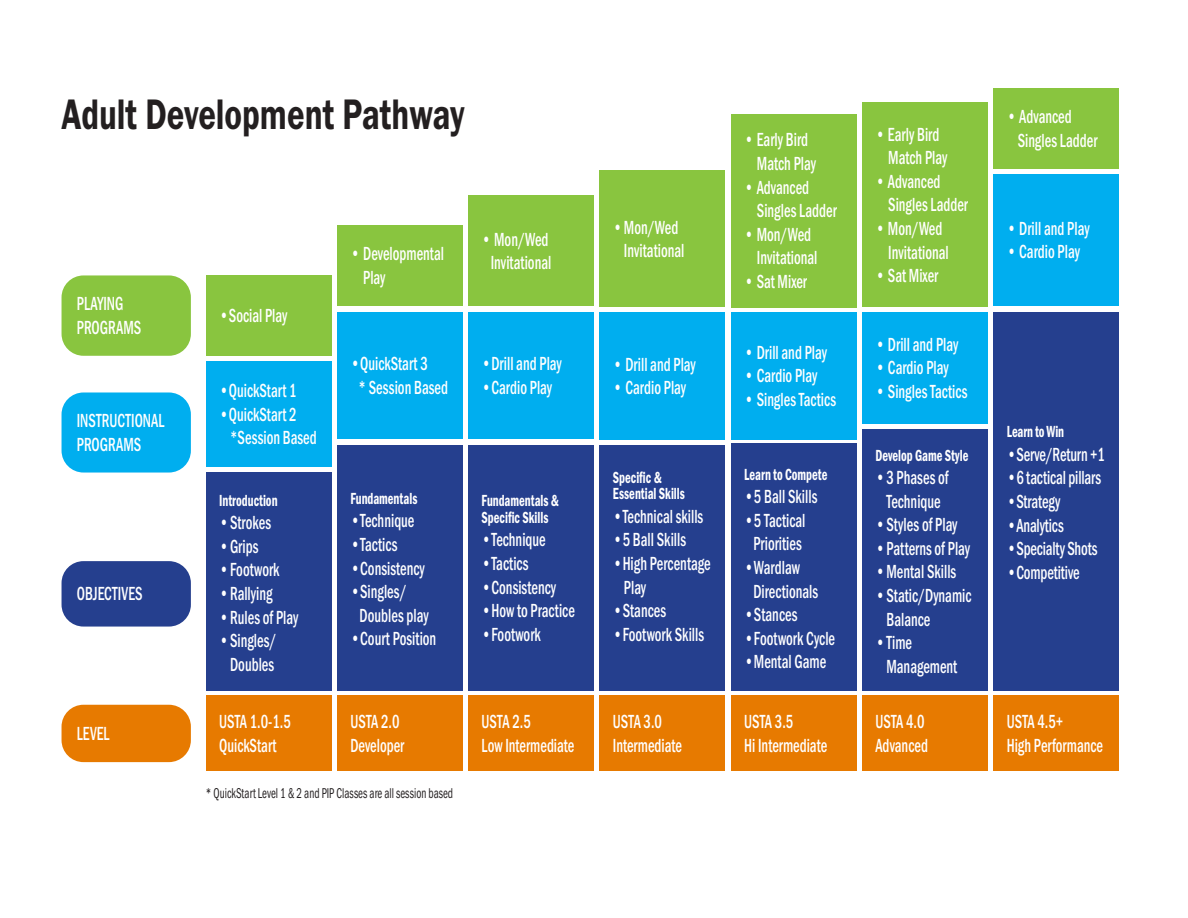
<style>
.page{position:relative;width:1188px;height:918px;background:#fff}
.page>*{position:absolute;margin:0;border:0;box-sizing:border-box;transform-origin:0 0}
.t1{font:44.25px "Franklin Gothic URW Dem";color:#231f20;scale:.74 1}
.t2{font:500 19.65px/23.5px "Franklin Gothic URW Con";color:#fff;scale:.74 1}
.t3{font:16.65px/16.5px "Franklin Gothic URW Con Dem";color:#fff;scale:.74 1}
.t4{font:14.7px "Franklin Gothic URW Con Boo";color:#231f20;scale:.74 1}
</style>
<div class="page">
<div style="left:206px;top:276px;width:125px;height:80px;background:#89c53f"></div>
<div style="left:62px;top:275px;width:129px;height:81px;background:#89c53f;border-radius:22px"></div>
<div style="left:62px;top:392px;width:129px;height:81px;background:#00aeef;border-radius:22px"></div>
<div style="left:62px;top:561px;width:129px;height:66px;background:#253f8e;border-radius:22px"></div>
<div style="left:62px;top:705px;width:129px;height:57px;background:#e77a00;border-radius:22px"></div>
<div style="left:206px;top:362px;width:125px;height:105px;background:#00aeef"></div>
<div style="left:337px;top:312px;width:125px;height:126px;background:#00aeef"></div>
<div style="left:469px;top:312px;width:125px;height:127px;background:#00aeef"></div>
<div style="left:469px;top:445px;width:125px;height:246px;background:#253f8e"></div>
<div style="left:337px;top:445px;width:125px;height:246px;background:#253f8e"></div>
<div style="left:206px;top:696px;width:125px;height:75px;background:#e77a00"></div>
<div style="left:337px;top:696px;width:125px;height:75px;background:#e77a00"></div>
<div style="left:469px;top:696px;width:125px;height:75px;background:#e77a00"></div>
<div style="left:600px;top:696px;width:125px;height:75px;background:#e77a00"></div>
<div style="left:731px;top:696px;width:125px;height:75px;background:#e77a00"></div>
<div style="left:862px;top:696px;width:125px;height:75px;background:#e77a00"></div>
<div style="left:206px;top:473px;width:125px;height:218px;background:#253f8e"></div>
<div style="left:337px;top:225px;width:125px;height:80px;background:#89c53f"></div>
<div style="left:469px;top:195px;width:125px;height:111px;background:#89c53f"></div>
<div style="left:600px;top:171px;width:125px;height:136px;background:#89c53f"></div>
<div style="left:600px;top:312px;width:125px;height:128px;background:#00aeef"></div>
<div style="left:600px;top:445px;width:125px;height:246px;background:#253f8e"></div>
<div style="left:731px;top:114px;width:125px;height:193px;background:#89c53f"></div>
<div style="left:731px;top:312px;width:125px;height:128px;background:#00aeef"></div>
<div style="left:731px;top:444px;width:125px;height:247px;background:#253f8e"></div>
<div style="left:862px;top:102px;width:125px;height:205px;background:#89c53f"></div>
<div style="left:862px;top:312px;width:125px;height:112px;background:#00aeef"></div>
<div style="left:862px;top:429px;width:125px;height:262px;background:#253f8e"></div>
<div style="left:994px;top:89px;width:125px;height:80px;background:#89c53f"></div>
<div style="left:994px;top:174px;width:125px;height:132px;background:#00aeef"></div>
<div style="left:994px;top:312px;width:125px;height:379px;background:#253f8e"></div>
<div style="left:994px;top:696px;width:125px;height:75px;background:#e77a00"></div>
<p class="t1" style="left:62px;top:87px;width:546px">Adult Development Pathway</p>
<p class="t2" style="left:77px;top:291px;width:89px">PLAYING<br>PROGRAMS</p>
<p class="t2" style="left:77px;top:408px;width:120px">INSTRUCTIONAL<br>PROGRAMS</p>
<p class="t2" style="left:77px;top:581px;width:91px">OBJECTIVES</p>
<p class="t2" style="left:77px;top:721px;width:46px">LEVEL</p>
<p class="t2" style="left:219px;top:303px;width:94px">•Social Play</p>
<p class="t2" style="left:219px;top:378px;width:106px">•QuickStart 1</p>
<p class="t2" style="left:219px;top:402px;width:106px">•QuickStart 2</p>
<p class="t2" style="left:230px;top:425px;width:119px">*Session Based</p>
<p class="t3" style="left:219px;top:491px;width:81px">Introduction</p>
<p class="t2" style="left:219px;top:510px;width:72px">•Strokes</p>
<p class="t2" style="left:219px;top:534px;width:55px">•Grips</p>
<p class="t2" style="left:219px;top:557px;width:83px">•Footwork</p>
<p class="t2" style="left:219px;top:581px;width:74px">•Rallying</p>
<p class="t2" style="left:219px;top:605px;width:109px">•Rules of Play</p>
<p class="t2" style="left:219px;top:628px;width:79px;text-align:center">•Singles/<br>Doubles</p>
<p class="t2" style="left:219px;top:709px;width:99px">USTA 1.0-1.5</p>
<p class="t2" style="left:219px;top:733px;width:79px">QuickStart</p>
<p class="t2" style="left:363px;top:241px;width:111px;text-indent:-13px">• Developmental<br>Play</p>
<p class="t2" style="left:350px;top:351px;width:106px">•QuickStart 3</p>
<p class="t2" style="left:359px;top:374px;width:122px">* Session Based</p>
<p class="t3" style="left:350px;top:489px;width:92px">Fundamentals</p>
<p class="t2" style="left:350px;top:508px;width:88px">•Technique</p>
<p class="t2" style="left:350px;top:532px;width:65px">•Tactics</p>
<p class="t2" style="left:350px;top:555px;width:102px">•Consistency</p>
<p class="t2" style="left:360px;top:579px;width:95px;text-indent:-9px">•Singles/<br>Doubles play</p>
<p class="t2" style="left:350px;top:626px;width:118px">•Court Position</p>
<p class="t2" style="left:350px;top:709px;width:68px">USTA 2.0</p>
<p class="t2" style="left:350px;top:733px;width:74px">Developer</p>
<p class="t4" style="left:206px;top:784px;width:336px">* QuickStart Level 1 &amp; 2 and PIP Classes are all session based</p>
<p class="t2" style="left:482px;top:227px;width:96px;text-align:center">• Mon/Wed<br>Invitational</p>
<p class="t2" style="left:482px;top:351px;width:110px">•Drill and Play</p>
<p class="t2" style="left:482px;top:375px;width:97px">•Cardio Play</p>
<p class="t3" style="left:482px;top:492px;width:106px">Fundamentals &amp;<br>Specific Skills</p>
<p class="t2" style="left:482px;top:527px;width:88px">•Technique</p>
<p class="t2" style="left:482px;top:551px;width:65px">•Tactics</p>
<p class="t2" style="left:482px;top:575px;width:102px">•Consistency</p>
<p class="t2" style="left:482px;top:598px;width:128px">•How to Practice</p>
<p class="t2" style="left:482px;top:622px;width:81px">•Footwork</p>
<p class="t2" style="left:482px;top:709px;width:68px">USTA 2.5</p>
<p class="t2" style="left:482px;top:733px;width:127px">Low Intermediate</p>
<p class="t2" style="left:613px;top:215px;width:98px;text-align:center">•Mon/Wed<br>Invitational</p>
<p class="t2" style="left:613px;top:352px;width:113px">• Drill and Play</p>
<p class="t2" style="left:613px;top:375px;width:100px">• Cardio Play</p>
<p class="t3" style="left:613px;top:468px;width:99px">Specific &amp;<br>Essential Skills</p>
<p class="t2" style="left:613px;top:504px;width:124px">•Technical skills</p>
<p class="t2" style="left:613px;top:527px;width:100px">•5 Ball Skills</p>
<p class="t2" style="left:624px;top:551px;width:119px;text-indent:-11px">•High Percentage<br>Play</p>
<p class="t2" style="left:613px;top:598px;width:74px">•Stances</p>
<p class="t2" style="left:613px;top:622px;width:125px">•Footwork Skills</p>
<p class="t2" style="left:613px;top:709px;width:68px">USTA 3.0</p>
<p class="t2" style="left:613px;top:733px;width:95px">Intermediate</p>
<p class="t2" style="left:757px;top:127px;width:81px;text-indent:-13px">• Early Bird<br>Match Play</p>
<p class="t2" style="left:757px;top:175px;width:109px;text-indent:-13px">• Advanced<br>Singles Ladder</p>
<p class="t2" style="left:757px;top:222px;width:83px;text-indent:-13px">• Mon/Wed<br>Invitational</p>
<p class="t2" style="left:744px;top:269px;width:86px">• Sat Mixer</p>
<p class="t2" style="left:744px;top:340px;width:113px">• Drill and Play</p>
<p class="t2" style="left:744px;top:363px;width:100px">• Cardio Play</p>
<p class="t2" style="left:744px;top:387px;width:126px">• Singles Tactics</p>
<p class="t3" style="left:744px;top:465px;width:114px">Learn to Compete</p>
<p class="t2" style="left:744px;top:484px;width:100px">•5 Ball Skills</p>
<p class="t2" style="left:744px;top:508px;width:84px;text-align:center">•5 Tactical<br>Priorities</p>
<p class="t2" style="left:753px;top:555px;width:89px;text-indent:-9px">•Wardlaw<br>Directionals</p>
<p class="t2" style="left:744px;top:602px;width:74px">•Stances</p>
<p class="t2" style="left:744px;top:626px;width:124px">•Footwork Cycle</p>
<p class="t2" style="left:744px;top:649px;width:112px">•Mental Game</p>
<p class="t2" style="left:744px;top:709px;width:68px">USTA 3.5</p>
<p class="t2" style="left:744px;top:733px;width:114px">Hi Intermediate</p>
<p class="t2" style="left:888px;top:122px;width:81px;text-indent:-13px">• Early Bird<br>Match Play</p>
<p class="t2" style="left:888px;top:169px;width:109px;text-indent:-13px">• Advanced<br>Singles Ladder</p>
<p class="t2" style="left:888px;top:216px;width:83px;text-indent:-13px">• Mon/Wed<br>Invitational</p>
<p class="t2" style="left:875px;top:263px;width:86px">• Sat Mixer</p>
<p class="t2" style="left:875px;top:332px;width:113px">• Drill and Play</p>
<p class="t2" style="left:875px;top:355px;width:100px">• Cardio Play</p>
<p class="t2" style="left:875px;top:379px;width:126px">• Singles Tactics</p>
<p class="t3" style="left:875px;top:446px;width:127px">Develop Game Style</p>
<p class="t2" style="left:875px;top:465px;width:100px;text-align:center">•3 Phases of<br>Technique</p>
<p class="t2" style="left:875px;top:512px;width:112px">•Styles of Play</p>
<p class="t2" style="left:875px;top:536px;width:129px">•Patterns of Play</p>
<p class="t2" style="left:875px;top:559px;width:111px">•Mental Skills</p>
<p class="t2" style="left:886px;top:583px;width:116px;text-indent:-11px">•Static/Dynamic<br>Balance</p>
<p class="t2" style="left:886px;top:630px;width:97px;text-indent:-11px">•Time<br>Management</p>
<p class="t2" style="left:875px;top:709px;width:68px">USTA 4.0</p>
<p class="t2" style="left:875px;top:733px;width:72px">Advanced</p>
<p class="t2" style="left:1018px;top:104px;width:109px;text-indent:-11px">• Advanced<br>Singles Ladder</p>
<p class="t2" style="left:1007px;top:215px;width:113px">• Drill and Play</p>
<p class="t2" style="left:1007px;top:239px;width:100px">• Cardio Play</p>
<p class="t3" style="left:1007px;top:423px;width:79px">Learn to Win</p>
<p class="t2" style="left:1007px;top:442px;width:134px">•Serve/Return +1</p>
<p class="t2" style="left:1007px;top:465px;width:129px">•6 tactical pillars</p>
<p class="t2" style="left:1007px;top:489px;width:74px">•Strategy</p>
<p class="t2" style="left:1007px;top:513px;width:79px">•Analytics</p>
<p class="t2" style="left:1007px;top:536px;width:124px">•Specialty Shots</p>
<p class="t2" style="left:1007px;top:560px;width:100px">•Competitive</p>
<p class="t2" style="left:1007px;top:709px;width:78px">USTA 4.5+</p>
<p class="t2" style="left:1007px;top:733px;width:132px">High Performance</p>
</div>
